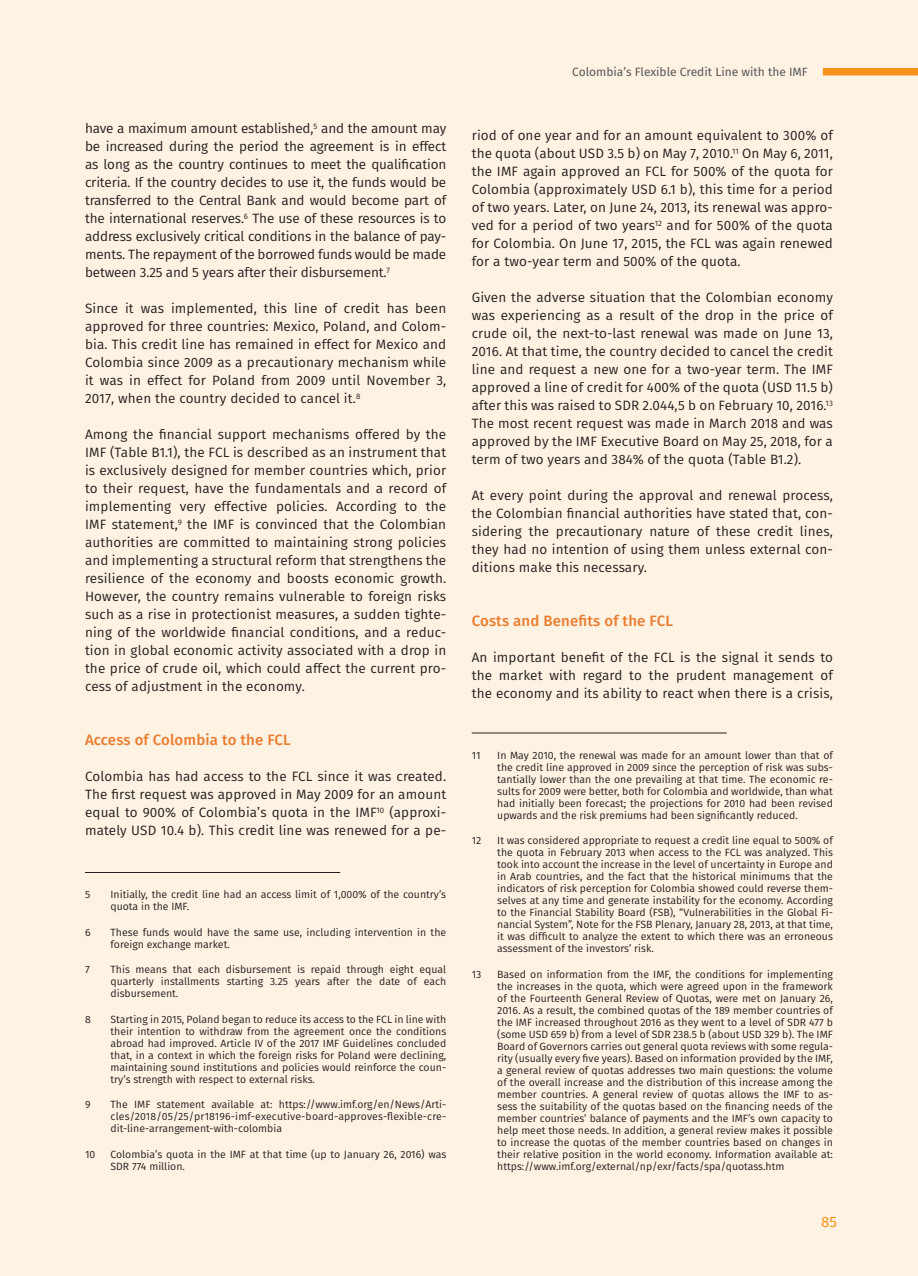
<style>
.page{position:relative;width:918px;height:1276px;background:#fef2e3}
.page>*{position:absolute;margin:0;border:0;box-sizing:border-box;transform-origin:0 0}
.Recuadro_subtítulo{font:500 15px "Fira Sans";letter-spacing:.01em;color:#e97d30}
.t1{font:15px "Fira Sans";color:#f7931d}
.Recuadros{font:13.5px/18px "Fira Sans";letter-spacing:.01em;color:#231f20;text-align:justify}
.t2{font:12px "Fira Sans";color:#57585a}
.Nota_al_pie_Recuadro{font:10.5px/12px "Fira Sans";color:#231f20;text-align:justify}
</style>
<div class="page">
<hr style="left:85px;top:872px;width:255px;height:1px;background:#231f20">
<hr style="left:472px;top:732px;width:255px;height:1px;background:#231f20">
<div style="left:823px;top:68px;width:95px;height:7px;background:#f7931d"></div>
<p class="Recuadros" style="left:85px;top:119px;width:363px">have a maximum amount established,<sup>5</sup> and the amount may be increased during the period the agreement is in effect as long as the country continues to meet the qualification criteria. If the country decides to use it, the funds would be transferred to the Central Bank and would become part of the international reserves.<sup>6</sup> The use of these resources is to address exclusively critical conditions in the balance of pay&shy;ments. The repayment of the borrowed funds would be made between 3.25 and 5 years after their disbursement.<sup>7</sup></p>
<p class="Recuadros" style="left:85px;top:299px;width:363px">Since it was implemented, this line of credit has been approved for three countries: Mexico, Poland, and Colom&shy;bia. This credit line has remained in effect for Mexico and Colombia since 2009 as a precautionary mechanism while it was in effect for Poland from 2009 until November 3, 2017, when the country decided to cancel it.<sup>8</sup></p>
<p class="Recuadros" style="left:85px;top:425px;width:363px">Among the financial support mechanisms offered by the IMF (Table B1.1), the FCL is described as an instrument that is exclusively designed for member countries which, prior to their request, have the fundamentals and a record of implementing very effective policies. According to the IMF statement,<sup>9</sup> the IMF is convinced that the Colombian authorities are committed to maintaining strong policies and implementing a structural reform that strengthens the resilience of the economy and boosts economic growth.<br>However, the country remains vulnerable to foreign risks such as a rise in protectionist measures, a sudden tighte&shy;ning of the worldwide financial conditions, and a reduc&shy;tion in global economic activity associated with a drop in the price of crude oil, which could affect the current pro&shy;cess of adjustment in the economy.</p>
<p class="Recuadro_subtítulo" style="left:85px;top:728px;width:207px">Access of Colombia to the FCL</p>
<p class="Recuadros" style="left:85px;top:767px;width:363px">Colombia has had access to the FCL since it was created.<br>The first request was approved in May 2009 for an amount equal to 900% of Colombia’s quota in the IMF<sup>10</sup> (approxi&shy;mately USD 10.4 b). This credit line was renewed for a pe-</p>
<p class="Nota_al_pie_Recuadro" style="left:85px;top:888px;width:7px">5</p>
<p class="Nota_al_pie_Recuadro" style="left:111px;top:888px;width:337px">Initially, the credit line had an access limit of 1,000% of the country’s quota in the IMF.</p>
<p class="Nota_al_pie_Recuadro" style="left:85px;top:925px;width:7px">6</p>
<p class="Nota_al_pie_Recuadro" style="left:111px;top:925px;width:337px">These funds would have the same use, including intervention in the foreign exchange market.</p>
<p class="Nota_al_pie_Recuadro" style="left:85px;top:963px;width:6px">7</p>
<p class="Nota_al_pie_Recuadro" style="left:111px;top:963px;width:337px">This means that each disbursement is repaid through eight equal quarterly installments starting 3.25 years after the date of each disbursement.</p>
<p class="Nota_al_pie_Recuadro" style="left:85px;top:1012px;width:7px">8</p>
<p class="Nota_al_pie_Recuadro" style="left:111px;top:1012px;width:337px">Starting in 2015, Poland began to reduce its access to the FCL in line with their intention to withdraw from the agreement once the conditions abroad had improved. Article IV of the 2017 IMF Guidelines concluded that, in a context in which the foreign risks for Poland were declining, maintaining sound institutions and policies would reinforce the coun&shy;try’s strength with respect to external risks.</p>
<p class="Nota_al_pie_Recuadro" style="left:85px;top:1098px;width:7px">9</p>
<p class="Nota_al_pie_Recuadro" style="left:111px;top:1098px;width:337px">The IMF statement available at: https://www.imf.org/en/News/Arti&shy;cles/2018/05/25/pr18196-imf-executive-board-approves-flexible-cre&shy;dit-line-arrangement-with-colombia</p>
<p class="Nota_al_pie_Recuadro" style="left:85px;top:1147px;width:12px">10</p>
<p class="Nota_al_pie_Recuadro" style="left:111px;top:1147px;width:337px">Colombia’s quota in the IMF at that time (up to January 26, 2016) was<br>SDR 774 million.</p>
<p class="t2" style="left:572px;top:63px;width:237px">Colombia’s Flexible Credit Line with the IMF</p>
<p class="Recuadros" style="left:472px;top:126px;width:363px">riod of one year and for an amount equivalent to 300% of the quota (about USD 3.5 b) on May 7, 2010.<sup>11</sup> On May 6, 2011, the IMF again approved an FCL for 500% of the quota for Colombia (approximately USD 6.1 b), this time for a period of two years. Later, on June 24, 2013, its renewal was appro&shy;ved for a period of two years<sup>12</sup> and for 500% of the quota for Colombia. On June 17, 2015, the FCL was again renewed for a two-year term and 500% of the quota.</p>
<p class="Recuadros" style="left:472px;top:288px;width:363px">Given the adverse situation that the Colombian economy was experiencing as a result of the drop in the price of crude oil, the next-to-last renewal was made on June 13, 2016. At that time, the country decided to cancel the credit line and request a new one for a two-year term. The IMF approved a line of credit for 400% of the quota (USD 11.5 b) after this was raised to SDR 2.044,5 b on February 10, 2016.<sup>13<br></sup>The most recent request was made in March 2018 and was approved by the IMF Executive Board on May 25, 2018, for a term of two years and 384% of the quota (Table B1.2).</p>
<p class="Recuadros" style="left:472px;top:486px;width:363px">At every point during the approval and renewal process, the Colombian financial authorities have stated that, con&shy;sidering the precautionary nature of these credit lines, they had no intention of using them unless external con&shy;ditions make this necessary.</p>
<p class="Recuadro_subtítulo" style="left:472px;top:609px;width:203px">Costs and Benefits of the FCL</p>
<p class="Recuadros" style="left:472px;top:648px;width:363px">An important benefit of the FCL is the signal it sends to the market with regard to the prudent management of the economy and its ability to react when there is a crisis,</p>
<p class="Nota_al_pie_Recuadro" style="left:472px;top:748px;width:10px">11</p>
<p class="Nota_al_pie_Recuadro" style="left:497px;top:748px;width:337px">In May 2010, the renewal was made for an amount lower than that of the credit line approved in 2009 since the perception of risk was subs&shy;tantially lower than the one prevailing at that time. The economic re&shy;sults for 2009 were better, both for Colombia and worldwide, than what had initially been forecast; the projections for 2010 had been revised upwards and the risk premiums had been significantly reduced.</p>
<p class="Nota_al_pie_Recuadro" style="left:472px;top:834px;width:11px">12</p>
<p class="Nota_al_pie_Recuadro" style="left:497px;top:834px;width:337px">It was considered appropriate to request a credit line equal to 500% of the quota in February 2013 when access to the FCL was analyzed. This took into account the increase in the level of uncertainty in Europe and in Arab countries, and the fact that the historical minimums that the indicators of risk perception for Colombia showed could reverse them&shy;selves at any time and generate instability for the economy. According to the Financial Stability Board (FSB), “Vulnerabilities in the Global Fi&shy;nancial System”, Note for the FSB Plenary, January 28, 2013, at that time, it was difficult to analyze the extent to which there was an erroneous assessment of the investors’ risk.</p>
<p class="Nota_al_pie_Recuadro" style="left:472px;top:967px;width:11px">13</p>
<p class="Nota_al_pie_Recuadro" style="left:497px;top:967px;width:337px">Based on information from the IMF, the conditions for implementing the increases in the quota, which were agreed upon in the framework of the Fourteenth General Review of Quotas, were met on January 26, 2016. As a result, the combined quotas of the 189 member countries of the IMF increased throughout 2016 as they went to a level of SDR 477 b (some USD 659 b) from a level of SDR 238.5 b (about USD 329 b). The IMF Board of Governors carries out general quota reviews with some regula&shy;rity (usually every five years). Based on information provided by the IMF, a general review of quotas addresses two main questions: the volume of the overall increase and the distribution of this increase among the member countries. A general review of quotas allows the IMF to as&shy;sess the suitability of the quotas based on the financing needs of the member countries’ balance of payments and the IMF’s own capacity to help meet those needs. In addition, a general review makes it possible to increase the quotas of the member countries based on changes in their relative position in the world economy. Information available at: https://www.imf.org/external/np/exr/facts/spa/quotass.htm</p>
<p class="t1" style="left:821px;top:1210px;width:17px">85</p>
</div>
